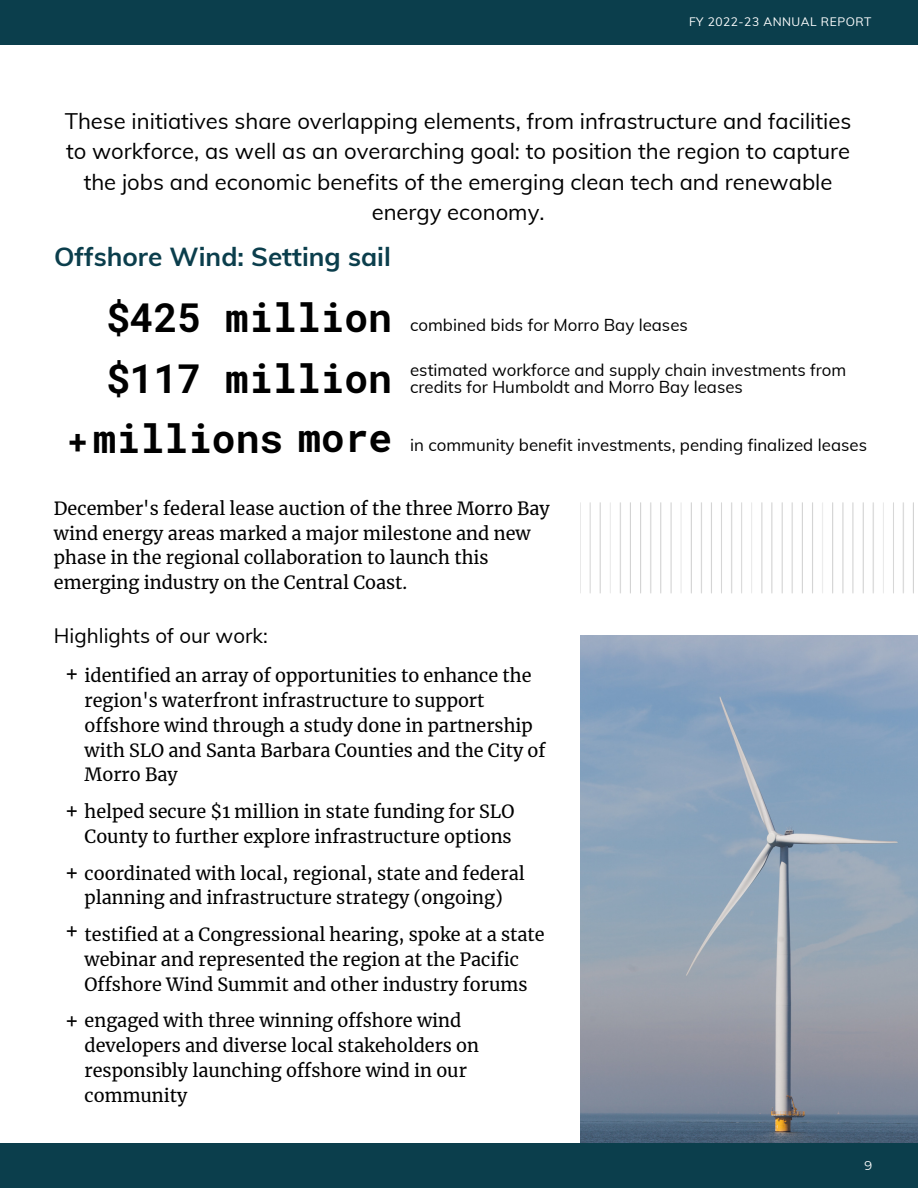
<style>
.page{position:relative;width:918px;height:1188px;background:#fff}
.page>*{position:absolute;margin:0;border:0;box-sizing:border-box;transform-origin:0 0}
.t1{font:700 39.75px "Roboto Mono";color:#000}
.t2{font:700 32.85px "Roboto Mono";color:#000}
.t3{font:700 26.1px "Muli";color:#0b3e4c}
.t4{font:22.05px/30.3px "Muli";color:#000;text-align:center}
.t5{font:21.45px "Merriweather";color:#000}
.t6{font:20.4px "Muli";color:#000}
.t7{font:18px/24.8px "Merriweather";color:#000}
.t8{font:16.8px/16.8px "Muli";color:#000}
.t9{font:12.75px "Montserrat";color:#fff}
.t10{font:12px "Muli";letter-spacing:.045em;color:#fff}
.s1{font-size:39.3px}
</style>
<div class="page">
<div style="left:0;top:0;width:918px;height:45px;background:#0b3e4c"></div>
<img style="left:580px;top:736px;width:338px;height:407px">
<div style="left:0;top:1143px;width:918px;height:45px;background:#0b3e4c"></div>
<img style="left:580px;top:502px;width:338px;height:234px">
<p class="t10" style="left:689px;top:14px;width:184px">FY 2022-23 ANNUAL REPORT</p>
<p class="t4" style="left:65px;top:105px;width:788px">These initiatives share overlapping elements, from infrastructure and facilities to workforce, as well as an overarching goal: to position the region to capture the jobs and economic benefits of the emerging clean tech and renewable energy economy.</p>
<p class="t3" style="left:54px;top:240px;width:338px">Offshore Wind: Setting sail</p>
<p class="t1" style="left:106px;top:291px;width:288px">$425 million</p>
<p class="t1" style="left:106px;top:351px;width:288px">$117 million</p>
<p class="t1" style="left:93px;top:411px;width:301px">millions <span class="s1">more</span></p>
<p class="t8" style="left:410px;top:317px;width:279px">combined bids for Morro Bay leases</p>
<p class="t8" style="left:410px;top:361px;width:438px">estimated workforce and supply chain investments from credits for Humboldt and Morro Bay leases</p>
<p class="t2" style="left:68px;top:420px;width:21px">+</p>
<p class="t8" style="left:410px;top:436px;width:458px">in community benefit investments, pending finalized leases</p>
<p class="t7" style="left:54px;top:496px;width:497px">December's federal lease auction of the three Morro Bay wind energy areas marked a major milestone and new phase in the regional collaboration to launch this emerging industry on the Central Coast.</p>
<p class="t6" style="left:54px;top:623px;width:215px">Highlights of our work:</p>
<p class="t7" style="left:85px;top:664px;width:463px">identified an array of opportunities to enhance the region's waterfront infrastructure to support offshore wind through a study done in partnership with SLO and Santa Barbara Counties and the City of Morro Bay</p>
<p class="t7" style="left:85px;top:799px;width:431px">helped secure $1 million in state funding for SLO<br>County to further explore infrastructure options</p>
<p class="t7" style="left:85px;top:861px;width:442px">coordinated with local, regional, state and federal planning and infrastructure strategy (ongoing)</p>
<p class="t7" style="left:85px;top:922px;width:462px">testified at a Congressional hearing, spoke at a state webinar and represented the region at the Pacific<br>Offshore Wind Summit and other industry forums</p>
<p class="t7" style="left:85px;top:1009px;width:396px">engaged with three winning offshore wind developers and diverse local stakeholders on responsibly launching offshore wind in our community</p>
<p class="t5" style="left:65px;top:660px;width:16px">+</p>
<p class="t5" style="left:65px;top:797px;width:16px">+</p>
<p class="t5" style="left:65px;top:859px;width:16px">+</p>
<p class="t5" style="left:65px;top:917px;width:16px">+</p>
<p class="t5" style="left:65px;top:1007px;width:16px">+</p>
<p class="t9" style="left:864px;top:1157px;width:9px">9</p>
</div>
